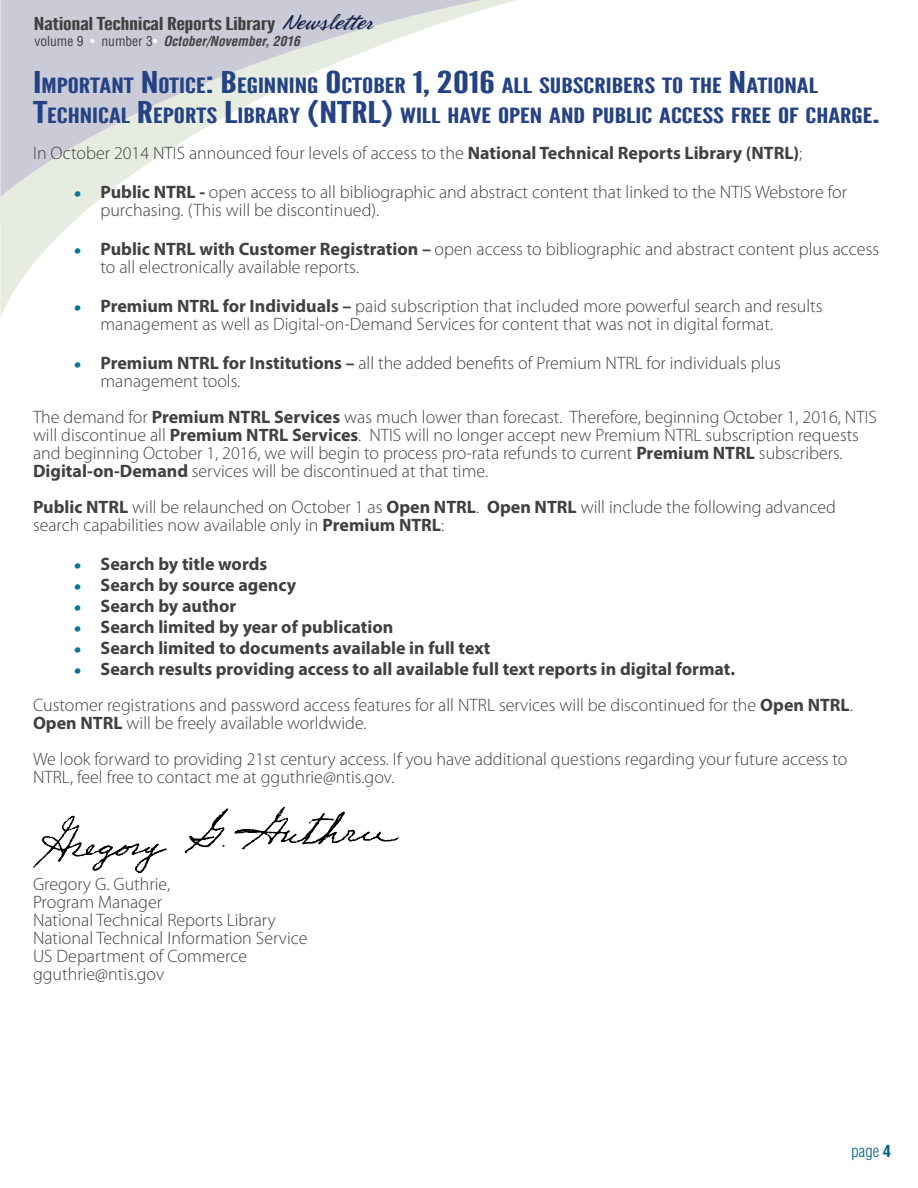
<style>
.page{position:relative;width:918px;height:1188px;background:#fff}
.page>*{position:absolute;margin:0;border:0;box-sizing:border-box;transform-origin:0 0}
.t1{font:21px/30px "League Gothic";color:#254285;scale:1.5 1}
.t2{font:300 18px/18px "Myriad Pro";color:#3f4141}
.t3{font:700 18px "Myriad Pro";color:#3f4141}
.t4{font:17.85px "League Gothic";letter-spacing:-.015em;color:#3f4141;scale:1.52 1}
.t5{font:300 condensed 16.5px "Helvetica";color:#006583}
.t6{font:italic 700 condensed 13.5px "Helvetica";color:#3f4141}
.s1{font-family:"Phoenix Script FLF";font-size:22.5px;color:#12214a}
.s2{font-weight:400;font-style:normal}
.s3{font-weight:400;font-style:normal;color:#fff}
.s4{font-weight:400;font-style:normal;color:#fffffe}
.s5{font-size:30px}
.s6{font-weight:700}
.s7{font-family:"Phoenix Script FLF";font-weight:400;color:#077395}
</style>
<div class="page">
<svg style="left:0;top:0;width:516px;height:317px"></svg>
<img style="left:33px;top:807px;width:365px;height:65px">
<p class="t4" style="left:34px;top:14px;width:225px">National Technical Reports Library <span class="s1">Newsletter</span></p>
<p class="t6" style="left:34px;top:33px;width:267px"><span class="s2">volume 9</span> <span class="s3">•</span> <span class="s2">number 3</span><span class="s4">•</span> October/November, 2016</p>
<h1 class="t1" style="left:33px;top:71px;width:566px"><span class="s5">I</span>MPORTANT <span class="s5">N</span>OTICE<span class="s5">: B</span>EGINNING <span class="s5">O</span>CTOBER <span class="s5">1, 2016</span> ALL SUBSCRIBERS TO THE <span class="s5">N</span>ATIONAL<br><span class="s5">T</span>ECHNICAL <span class="s5">R</span>EPORTS <span class="s5">L</span>IBRARY <span class="s5">(NTRL)</span> WILL HAVE OPEN AND PUBLIC ACCESS FREE OF CHARGE<span class="s5">.</span></h1>
<p class="t2" style="left:33px;top:144px;width:771px">In October 2014 NTIS announced four levels of access to the <span class="s6">National Technical Reports Library (NTRL)</span>;</p>
<p class="t2" style="left:100px;top:183px;width:748px;text-indent:-27px"><span class="s7">•</span> <span class="s6">Public NTRL -</span> open access to all bibliographic and abstract content that linked to the NTIS Webstore for purchasing. (This will be discontinued).</p>
<p class="t2" style="left:100px;top:240px;width:780px;text-indent:-27px"><span class="s7">•</span> <span class="s6">Public NTRL with Customer Registration –</span> open access to bibliographic and abstract content plus access to all electronically available reports.</p>
<p class="t2" style="left:100px;top:297px;width:724px;text-indent:-27px"><span class="s7">•</span> <span class="s6">Premium NTRL for Individuals –</span> paid subscription that included more powerful search and results management as well as Digital-on-Demand Services for content that was not in digital format.</p>
<p class="t2" style="left:100px;top:354px;width:682px;text-indent:-27px"><span class="s7">•</span> <span class="s6">Premium NTRL for Institutions –</span> all the added benefits of Premium NTRL for individuals plus management tools.</p>
<p class="t2" style="left:33px;top:408px;width:845px">The demand for <span class="s6">Premium NTRL Services</span> was much lower than forecast. Therefore, beginning October 1, 2016, NTIS will discontinue all <span class="s6">Premium NTRL Services</span>. NTIS will no longer accept new Premium NTRL subscription requests and beginning October 1, 2016, we will begin to process pro-rata refunds to current <span class="s6">Premium NTRL</span> subscribers.<br><span class="s6">Digital-on-Demand</span> services will be discontinued at that time.</p>
<p class="t2" style="left:33px;top:498px;width:804px"><span class="s6">Public NTRL</span> will be relaunched on October 1 as <span class="s6">Open NTRL</span>. <span class="s6">Open NTRL</span> will include the following advanced search capabilities now available only in <span class="s6">Premium NTRL</span>:</p>
<p class="t3" style="left:74px;top:553px;width:195px"><span class="s7">•</span> Search by title words</p>
<p class="t3" style="left:74px;top:574px;width:224px"><span class="s7">•</span> Search by source agency</p>
<p class="t3" style="left:74px;top:595px;width:164px"><span class="s7">•</span> Search by author</p>
<p class="t3" style="left:74px;top:616px;width:321px"><span class="s7">•</span> Search limited by year of publication</p>
<p class="t3" style="left:74px;top:637px;width:419px"><span class="s7">•</span> Search limited to documents available in full text</p>
<p class="t2" style="left:33px;top:651px;width:821px;line-height:36px;text-indent:40px"><span class="s7">•</span> <span class="s6">Search results providing access to all available full text reports in digital format.<br></span>Customer registrations and password access features for all NTRL services will be discontinued for the <span class="s6">Open NTRL</span>.</p>
<p class="t2" style="left:33px;top:705px;width:816px;line-height:36px"><span class="s6">Open NTRL</span> will be freely available worldwide.<br>We look forward to providing 21st century access. If you have additional questions regarding your future access to</p>
<p class="t2" style="left:33px;top:768px;width:363px">NTRL, feel free to contact me at gguthrie@ntis.gov.</p>
<p class="t2" style="left:33px;top:875px;width:276px">Gregory G. Guthrie,<br>Program Manager<br>National Technical Reports Library<br>National Technical Information Service<br>US Department of Commerce gguthrie@ntis.gov</p>
<p class="t5" style="left:852px;top:1141px;width:41px">page <span class="s6">4</span></p>
</div>
